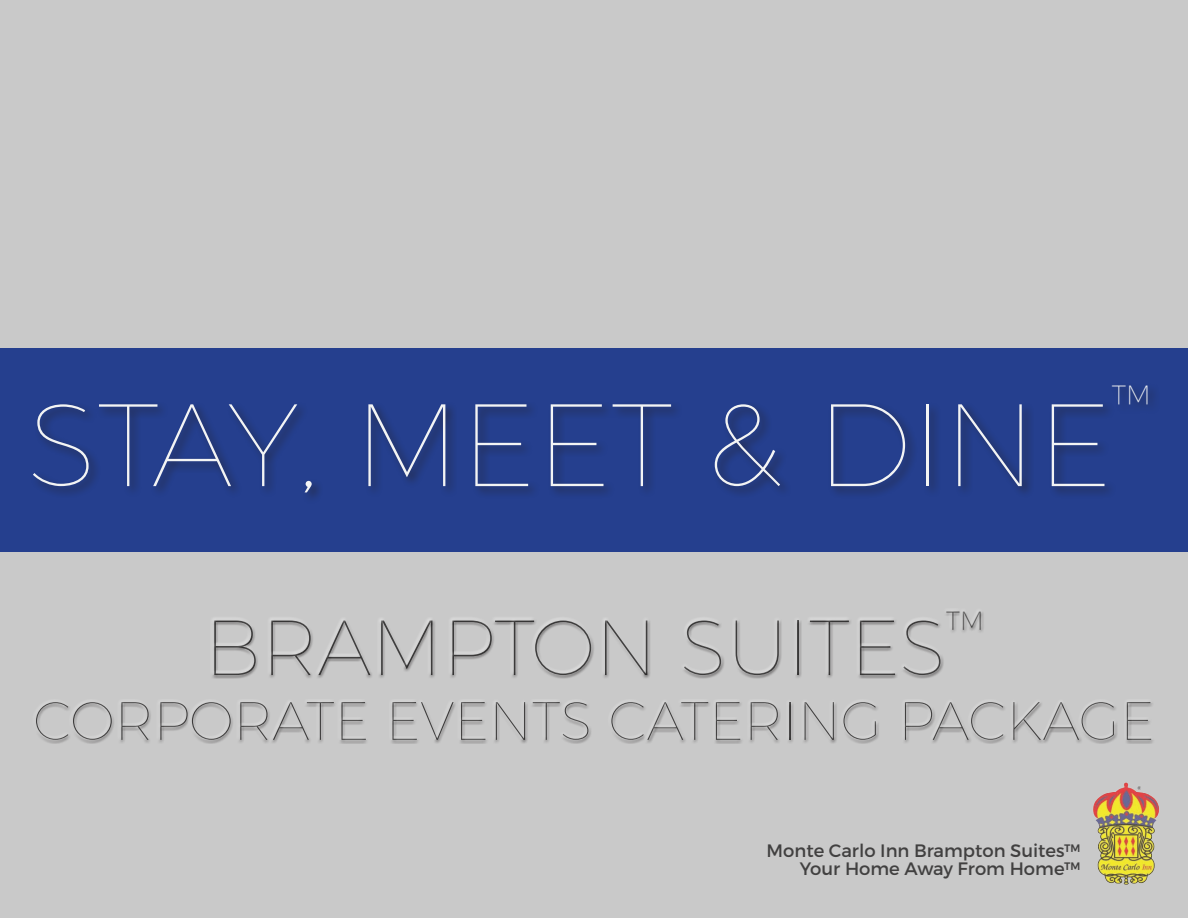
<style>
.page{position:relative;width:1188px;height:918px;background:#c9c9c9}
.page>*{position:absolute;margin:0;border:0;box-sizing:border-box;transform-origin:0 0}
.t1{font:100 117px "Montserrat";color:#f3f4f4}
.t2{font:100 78px "Montserrat";color:#414040}
.t3{font:100 54px "Montserrat";color:#414040}
.t4{font:100 45px "Montserrat";color:#f3f4f4}
.t5{font:18px "Montserrat";color:#414040}
</style>
<div class="page">
<div style="left:0;top:349px;width:1188px;height:203px;background:#253f8e"></div>
<div style="left:36px;top:610px;width:1119px;height:134px;background:#231f20;opacity:.75"></div>
<img style="left:1093px;top:782px;width:66px;height:103px">
<div style="left:30px;top:382px;width:1130px;height:123px;background:#231f20;opacity:.75"></div>
<p class="t4" style="left:1112px;top:374px;width:40px">™</p>
<p class="t1" style="left:28px;top:373px;width:1086px">STAY, MEET &amp; DINE</p>
<h2 class="t2" style="left:204px;top:600px;width:781px">BRAMPTON SUITES<sup>™</sup></h2>
<h3 class="t3" style="left:33px;top:688px;width:1123px">CORPORATE EVENTS CATERING PACKAGE</h3>
<p class="t5" style="left:767px;top:840px;width:315px">Monte Carlo Inn Brampton Suites™</p>
<p class="t5" style="left:800px;top:858px;width:282px">Your Home Away From Home™</p>
</div>
